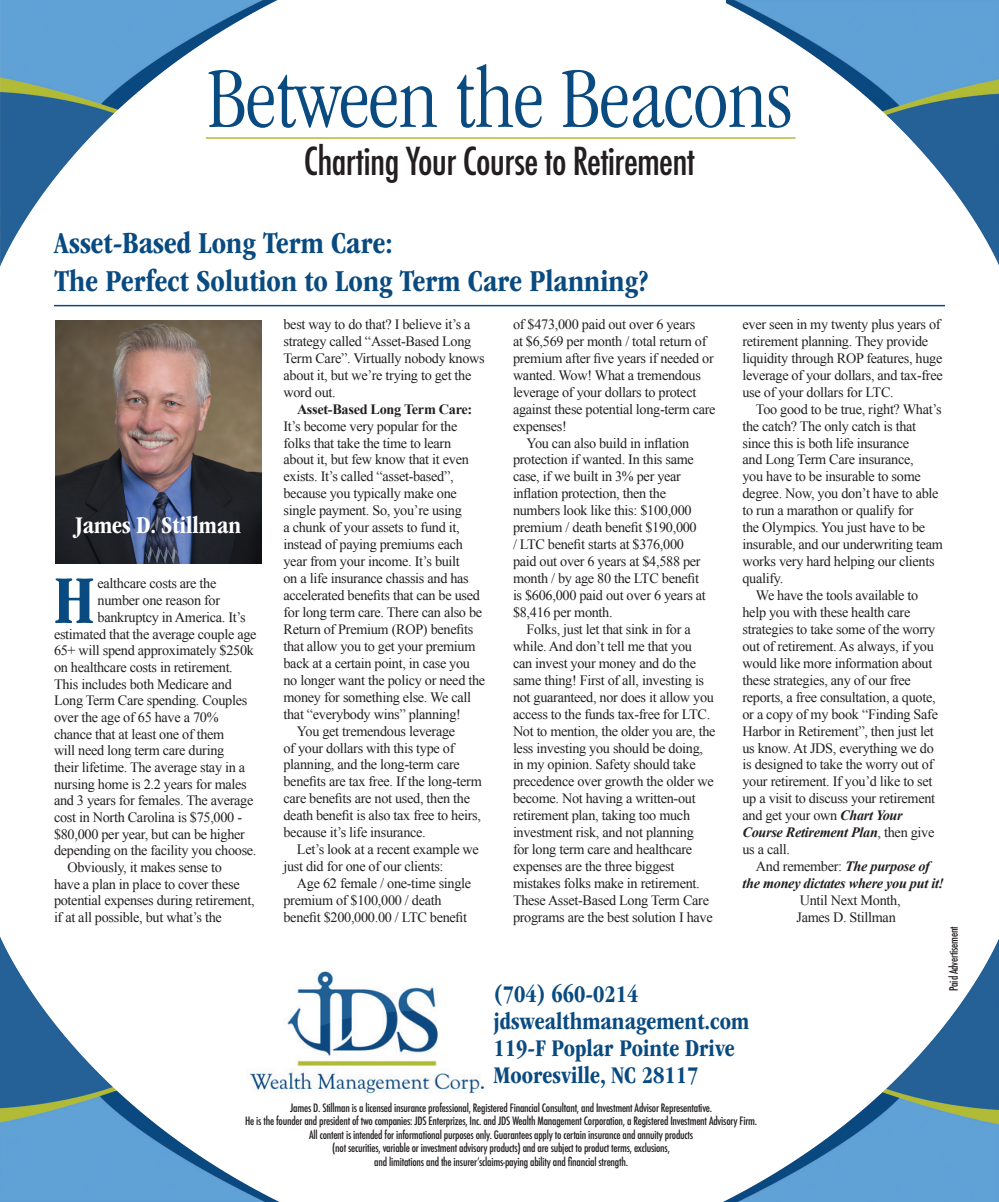
<style>
.page{position:relative;width:999px;height:1202px;background:#fff}
.page>*{position:absolute;margin:0;border:0;box-sizing:border-box;transform-origin:0 0}
.t1{font:300 condensed 88.5px "ITC Garamond Std";color:#094a80}
.t2{font:500 condensed 37.5px "Futura";letter-spacing:-.02em;color:#231f20}
.t3{font:700 condensed 31.5px "ITC Garamond Std";color:#094a80}
.t4{font:700 condensed 24.75px "ITC Garamond Std";color:#094a80}
.t5{font:700 condensed 24.75px "ITC Garamond Std";color:#fff}
.t6{font:14.25px/17px "Times New Roman";letter-spacing:-.02em;color:#231f20}
.t7{font:italic 700 14.25px/17px "Times New Roman";letter-spacing:-.02em;color:#231f20;text-align:center}
.t8{font:500 condensed 11.25px "Futura";letter-spacing:-.02em;color:#231f20}
.s1{font-weight:700}
.s2{font-weight:700;font-style:italic}
.s3{font-weight:400;font-style:normal}
</style>
<div class="page">
<img style="left:0;top:936px;width:280px;height:266px">
<img style="left:727px;top:0;width:272px;height:266px">
<img style="left:723px;top:938px;width:276px;height:264px">
<img style="left:0;top:0;width:278px;height:267px">
<img style="left:246px;top:969px;width:239px;height:124px">
<img style="left:55px;top:320px;width:206px;height:244px">
<hr style="left:206px;top:137px;width:590px;height:2px;background:#b2bb35">
<hr style="left:54px;top:305px;width:891px;height:1px;background:#094a80">
<svg style="left:55px;top:578px;width:38px;height:45px"></svg>
<p class="t1" style="left:207px;top:50px;width:586px">Between the Beacons</p>
<p class="t2" style="left:304px;top:137px;width:393px">Charting Your Course to Retirement</p>
<p class="t3" style="left:54px;top:225px;width:340px">Asset-Based Long Term Care:</p>
<p class="t3" style="left:54px;top:263px;width:595px">The Perfect Solution to Long Term Care Planning?</p>
<p class="t6" style="left:513px;top:315px;width:204px">of $473,000 paid out over 6 years<br>at $6,569 per month / total return of premium after five years if needed or wanted. Wow! What a tremendous leverage of your dollars to protect against these potential long-term care expenses!</p>
<p class="t6" style="left:513px;top:434px;width:194px;text-indent:13px">You can also build in inflation protection if wanted. In this same case, if we built in 3% per year inflation protection, then the numbers look like this: $100,000 premium / death benefit $190,000<br>/ LTC benefit starts at $376,000 paid out over 6 years at $4,588 per month / by age 80 the LTC benefit is $606,000 paid out over 6 years at $8,416 per month.</p>
<p class="t6" style="left:513px;top:620px;width:204px;text-indent:13px">Folks, just let that sink in for a while. And don’t tell me that you<br>can invest your money and do the same thing! First of all, investing is not guaranteed, nor does it allow you access to the funds tax-free for LTC.<br>Not to mention, the older you are, the less investing you should be doing, in my opinion. Safety should take precedence over growth the older we become. Not having a written-out retirement plan, taking too much investment risk, and not planning<br>for long term care and healthcare expenses are the three biggest mistakes folks make in retirement.<br>These Asset-Based Long Term Care programs are the best solution I have</p>
<p class="t6" style="left:284px;top:315px;width:203px">best way to do that? I believe it’s a strategy called “Asset-Based Long<br>Term Care”. Virtually nobody knows about it, but we’re trying to get the word out.</p>
<p class="t6" style="left:284px;top:400px;width:203px;text-indent:14px"><span class="s1">Asset-Based Long Term Care:<br></span>It’s become very popular for the folks that take the time to learn about it, but few know that it even exists. It’s called “asset-based”, because you typically make one single payment. So, you’re using<br>a chunk of your assets to fund it, instead of paying premiums each year from your income. It’s built<br>on a life insurance chassis and has accelerated benefits that can be used for long term care. There can also be Return of Premium (ROP) benefits that allow you to get your premium back at a certain point, in case you no longer want the policy or need the money for something else. We call that “everybody wins” planning!</p>
<p class="t6" style="left:284px;top:722px;width:200px;text-indent:13px">You get tremendous leverage<br>of your dollars with this type of planning, and the long-term care benefits are tax free. If the long-term care benefits are not used, then the death benefit is also tax free to heirs, because it’s life insurance.</p>
<p class="t6" style="left:284px;top:840px;width:197px;text-indent:13px">Let’s look at a recent example we just did for one of our clients:</p>
<p class="t6" style="left:284px;top:874px;width:189px;text-indent:13px">Age 62 female / one-time single premium of $100,000 / death benefit $200,000.00 / LTC benefit</p>
<p class="t6" style="left:742px;top:315px;width:202px">ever seen in my twenty plus years of retirement planning. They provide liquidity through ROP features, huge leverage of your dollars, and tax-free use of your dollars for LTC.</p>
<p class="t6" style="left:742px;top:400px;width:202px;text-indent:13px">Too good to be true, right? What’s the catch? The only catch is that since this is both life insurance<br>and Long Term Care insurance,<br>you have to be insurable to some degree. Now, you don’t have to able to run a marathon or qualify for<br>the Olympics. You just have to be insurable, and our underwriting team works very hard helping our clients qualify.</p>
<p class="t6" style="left:742px;top:586px;width:197px;text-indent:13px">We have the tools available to help you with these health care strategies to take some of the worry out of retirement. As always, if you would like more information about these strategies, any of our free reports, a free consultation, a quote, or a copy of my book “Finding Safe<br>Harbor in Retirement”, then just let us know. At JDS, everything we do is designed to take the worry out of your retirement. If you’d like to set up a visit to discuss your retirement and get your own <span class="s2">Chart Your<br>Course Retirement Plan</span>, then give us a call.</p>
<p class="t7" style="left:743px;top:857px;width:203px"><span class="s3">And remember:</span> The purpose of<br>the money dictates where you put it!</p>
<p class="t6" style="left:800px;top:891px;width:102px">Until Next Month,</p>
<p class="t6" style="left:796px;top:908px;width:101px">James D. Stillman</p>
<p class="t5" style="left:76px;top:511px;width:167px">James D. Stillman</p>
<p class="t6" style="left:98px;top:575px;width:120px">ealthcare costs are the</p>
<p class="t6" style="left:98px;top:591px;width:124px">number one reason for</p>
<p class="t6" style="left:98px;top:608px;width:150px">bankruptcy in America. It’s</p>
<p class="t6" style="left:54px;top:625px;width:204px">estimated that the average couple age</p>
<p class="t6" style="left:54px;top:641px;width:202px">65+ will spend approximately $250k</p>
<p class="t6" style="left:54px;top:658px;width:180px">on healthcare costs in retirement.</p>
<p class="t6" style="left:54px;top:675px;width:179px">This includes both Medicare and</p>
<p class="t6" style="left:54px;top:691px;width:195px">Long Term Care spending. Couples</p>
<p class="t6" style="left:54px;top:708px;width:166px">over the age of 65 have a 70%</p>
<p class="t6" style="left:54px;top:725px;width:172px">chance that at least one of them</p>
<p class="t6" style="left:54px;top:741px;width:172px">will need long term care during</p>
<p class="t6" style="left:54px;top:758px;width:193px">their lifetime. The average stay in a</p>
<p class="t6" style="left:54px;top:775px;width:194px">nursing home is 2.2 years for males</p>
<p class="t6" style="left:54px;top:791px;width:201px">and 3 years for females. The average</p>
<p class="t6" style="left:54px;top:808px;width:190px">cost in North Carolina is $75,000 -</p>
<p class="t6" style="left:54px;top:825px;width:193px">$80,000 per year, but can be higher</p>
<p class="t6" style="left:54px;top:841px;width:204px">depending on the facility you choose.</p>
<p class="t6" style="left:54px;top:858px;width:202px;text-indent:13px">Obviously, it makes sense to<br>have a plan in place to cover these potential expenses during retirement, if at all possible, but what’s the</p>
<p class="t8" style="left:946px;top:990px;width:66px;rotate:-90deg">Paid Advertisement</p>
<p class="t4" style="left:494px;top:979px;width:146px">(704) 660-0214</p>
<p class="t4" style="left:494px;top:1006px;width:257px">jdswealthmanagement.com</p>
<p class="t4" style="left:494px;top:1033px;width:243px">119-F Poplar Pointe Drive</p>
<p class="t4" style="left:494px;top:1060px;width:206px">Mooresville, NC 28117</p>
<p class="t8" style="left:290px;top:1100px;width:423px">James D. Stillman is a licensed insurance professional, Registered Financial Consultant, and Investment Advisor Representative.</p>
<p class="t8" style="left:245px;top:1114px;width:514px">He is the founder and president of two companies: JDS Enterprizes, Inc. and JDS Wealth Management Corporation, a Registered Investment Advisory Firm.</p>
<p class="t8" style="left:309px;top:1127px;width:385px">All content is intended for informational purposes only. Guarantees apply to certain insurance and annuity products</p>
<p class="t8" style="left:332px;top:1141px;width:339px">(not securities, variable or investment advisory products) and are subject to product terms, exclusions,</p>
<p class="t8" style="left:374px;top:1154px;width:255px">and limitations and the insurer’sclaims-paying ability and financial strength.</p>
</div>
